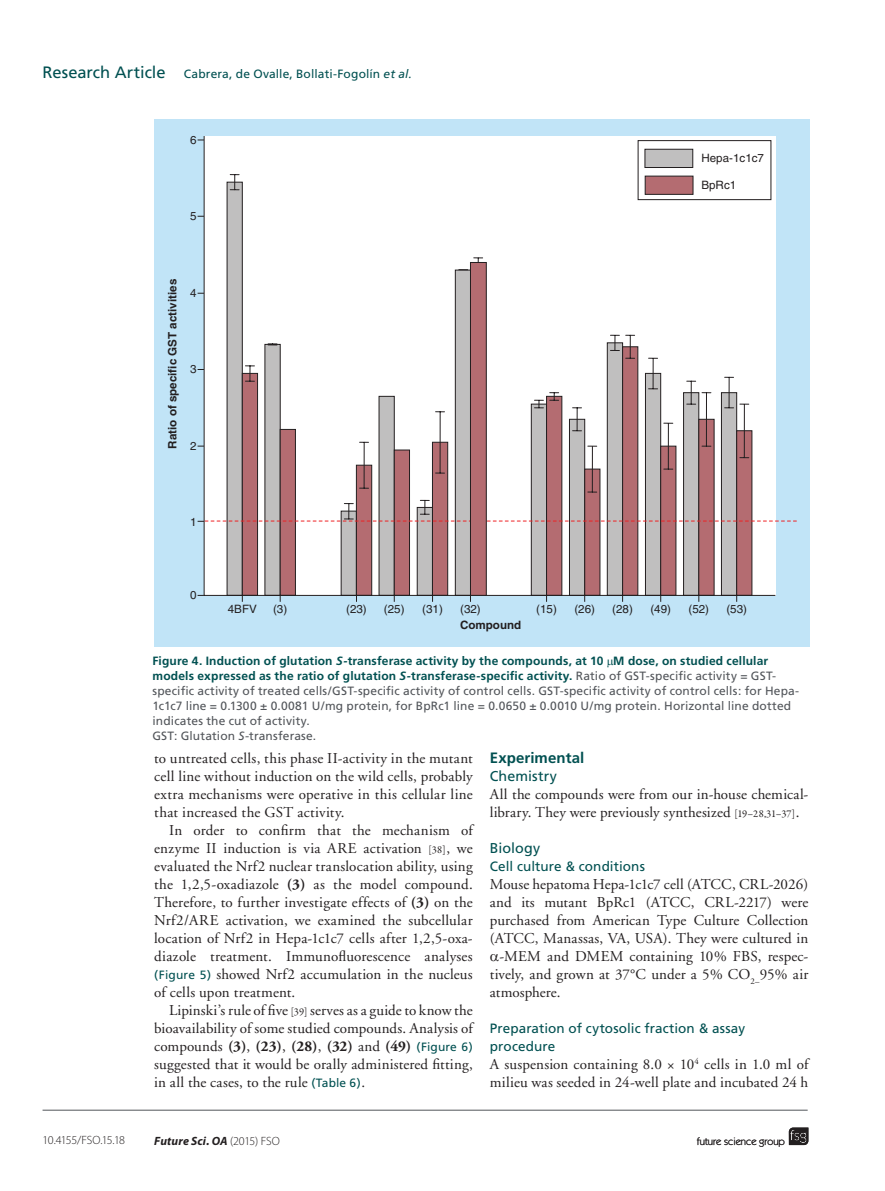
<style>
.page{position:relative;width:885px;height:1191px;background:#fff}
.page>*{position:absolute;margin:0;border:0;box-sizing:border-box;transform-origin:0 0}
.t1{font:15px/18px "Adobe Garamond";letter-spacing:.01em;color:#231f20;text-align:justify}
.t2{font:700 15px "Frutiger";letter-spacing:.005em;color:#005051}
.t3{font:14.25px "Frutiger";letter-spacing:.005em;color:#005051}
.t4{font:13.5px/18px "Frutiger";letter-spacing:.005em;color:#005051}
.t5{font:12px/15px "Frutiger";letter-spacing:.01em;color:#52555a}
.t6{font:12px "Frutiger";letter-spacing:.01em;color:#005051}
.t7{font:italic 700 12px "Myriad Pro";letter-spacing:.01em;color:#231f20}
.t8{font:300 12px "Myriad Pro";letter-spacing:-.05em;color:#231f20}
.t9{font:11.55px "Helvetica LT Std";color:#231f20}
.t10{font:700 11.55px "Helvetica LT Std";color:#231f20}
.t11{font:10.5px "Itc Kabel";color:#231f20}
.s1{font-size:16.5px}
.s2{font-style:italic}
.s3{font-family:"Adobe Garamond";font-style:italic;font-size:15px}
.s4{font-weight:700;color:#005051}
.s5{font-weight:700;font-style:italic;color:#005051}
.s6{font-family:"Garamond Premr Pro";font-size:10.5px}
.s7{font-weight:700}
.s8{font-family:"Frutiger";font-size:12px;color:#005051}
.s9{font-weight:300;font-style:normal}
</style>
<div class="page">
<svg style="left:788px;top:1127px;width:20px;height:18px"></svg>
<hr style="left:43px;top:1109px;width:764px;height:1px;background:#52555a">
<div style="left:154px;top:119px;width:655px;height:527px;background:#c1e4f7"></div>
<svg style="left:203px;top:136px;width:573px;height:460px;background:#e6dfe0"></svg>
<div style="left:470px;top:262px;width:16px;height:334px;background:#b46c71;border:1px solid #231f20"></div>
<svg style="left:197px;top:500px;width:599px;height:22px;background:#c7afb1"></svg>
<p class="t6" style="left:43px;top:67px;width:371px"><span class="s1">Research Article</span> Cabrera, de Ovalle, Bollati-Fogolín <span class="s2">et al</span><span class="s3">.</span></p>
<p class="t9" style="left:190px;top:133px;width:8px">6</p>
<p class="t9" style="left:190px;top:209px;width:8px">5</p>
<p class="t10" style="left:165px;top:448px;width:171px;rotate:-90deg">Ratio of specific GST activities</p>
<p class="t9" style="left:190px;top:286px;width:8px">4</p>
<p class="t9" style="left:190px;top:362px;width:8px">3</p>
<p class="t9" style="left:190px;top:439px;width:8px">2</p>
<p class="t9" style="left:190px;top:516px;width:8px">1</p>
<p class="t9" style="left:190px;top:588px;width:8px">0</p>
<p class="t9" style="left:701px;top:151px;width:64px">Hepa-1c1c7</p>
<p class="t9" style="left:701px;top:178px;width:36px">BpRc1</p>
<p class="t9" style="left:228px;top:602px;width:30px">4BFV</p>
<p class="t9" style="left:273px;top:602px;width:16px">(3)</p>
<p class="t9" style="left:346px;top:602px;width:60px">(23) (25)</p>
<p class="t9" style="left:422px;top:602px;width:60px">(31) (32)</p>
<p class="t9" style="left:536px;top:602px;width:60px">(15) (26)</p>
<p class="t9" style="left:612px;top:602px;width:60px">(28) (49)</p>
<p class="t9" style="left:688px;top:602px;width:60px">(52) (53)</p>
<p class="t10" style="left:460px;top:617px;width:63px">Compound</p>
<p class="t5" style="left:152px;top:653px;width:648px"><span class="s4">Figure 4. Induction of glutation</span> <span class="s5">S-</span><span class="s4">transferase activity by the compounds, at 10 M dose, on studied cellular models expressed as the ratio of glutation</span> <span class="s5">S-</span><span class="s4">transferase-specific activity.</span> Ratio of GST-specific activity = GST&shy;specific activity of treated cells/GST-specific activity of control cells. GST-specific activity of control cells: for Hepa-1c1c7 line = 0.1300 ± 0.0081 U/mg protein, for BpRc1 line = 0.0650 ± 0.0010 U/mg protein. Horizontal line dotted indicates the cut of activity.<br>GST: Glutation <span class="s2">S-</span>transferase.</p>
<p class="t1" style="left:154px;top:749px;width:320px">to untreated cells, this phase II-activity in the mutant cell line without induction on the wild cells, probably extra mechanisms were operative in this cellular line that increased the GST activity.</p>
<p class="t1" style="left:154px;top:821px;width:320px;text-indent:15px">In order to confirm that the mechanism of enzyme II induction is via ARE activation <span class="s6">[38]</span>, we evaluated the Nrf2 nuclear translocation ability, using the 1,2,5-oxadiazole <span class="s7">(3)</span> as the model compound.<br>Therefore, to further investigate effects of <span class="s7">(3)</span> on the Nrf2/ARE activation, we examined the subcellular location of Nrf2 in Hepa-1c1c7 cells after 1,2,5-oxa&shy;diazole treatment. Immunofluorescence analyses <span class="s8">(Figure 5)</span> showed Nrf2 accumulation in the nucleus of cells upon treatment.</p>
<p class="t1" style="left:154px;top:1001px;width:320px;text-indent:15px">Lipinski’s rule of five <span class="s6">[39]</span> serves as a guide to know the bioavailability of some studied compounds. Analysis of compounds <span class="s7">(3)</span>, <span class="s7">(23)</span>, <span class="s7">(28)</span>, <span class="s7">(32)</span> and <span class="s7">(49)</span> <span class="s8">(Figure 6) </span>suggested that it would be orally administered fitting, in all the cases, to the rule <span class="s8">(Table 6)</span>.</p>
<p class="t2" style="left:490px;top:748px;width:96px">Experimental</p>
<p class="t3" style="left:490px;top:767px;width:69px">Chemistry</p>
<p class="t1" style="left:490px;top:785px;width:320px">All the compounds were from our in-house chemical&shy;library. They were previously synthesized <span class="s6">[19–28,31–37]</span>.</p>
<p class="t3" style="left:490px;top:839px;width:52px">Biology</p>
<p class="t4" style="left:490px;top:857px;width:157px">Cell culture &amp; conditions</p>
<p class="t1" style="left:490px;top:875px;width:320px">Mouse hepatoma Hepa-1c1c7 cell (ATCC, CRL-2026)</p>
<p class="t1" style="left:490px;top:893px;width:320px">and its mutant BpRc1 (ATCC, CRL-2217) were</p>
<p class="t1" style="left:490px;top:911px;width:320px">purchased from American Type Culture Collection</p>
<p class="t1" style="left:490px;top:929px;width:320px">(ATCC, Manassas, VA, USA). They were cultured in</p>
<p class="t1" style="left:499px;top:947px;width:310px">-MEM and DMEM containing 10% FBS, respec-</p>
<p class="t1" style="left:490px;top:965px;width:320px">tively, and grown at 37°C under a 5% CO<sub>2–</sub>95% air</p>
<p class="t1" style="left:490px;top:983px;width:72px">atmosphere.</p>
<p class="t4" style="left:490px;top:1019px;width:257px">Preparation of cytosolic fraction &amp; assay procedure</p>
<p class="t1" style="left:490px;top:1055px;width:320px">A suspension containing 8.0 × 10<sup>4</sup> cells in 1.0 ml of milieu was seeded in 24-well plate and incubated 24 h</p>
<p class="t8" style="left:43px;top:1133px;width:84px">10.4155/FSO.15.18</p>
<p class="t7" style="left:154px;top:1132px;width:127px">Future Sci. OA <span class="s9">(2015) FSO</span></p>
<p class="t11" style="left:696px;top:1135px;width:90px">future science group</p>
</div>
